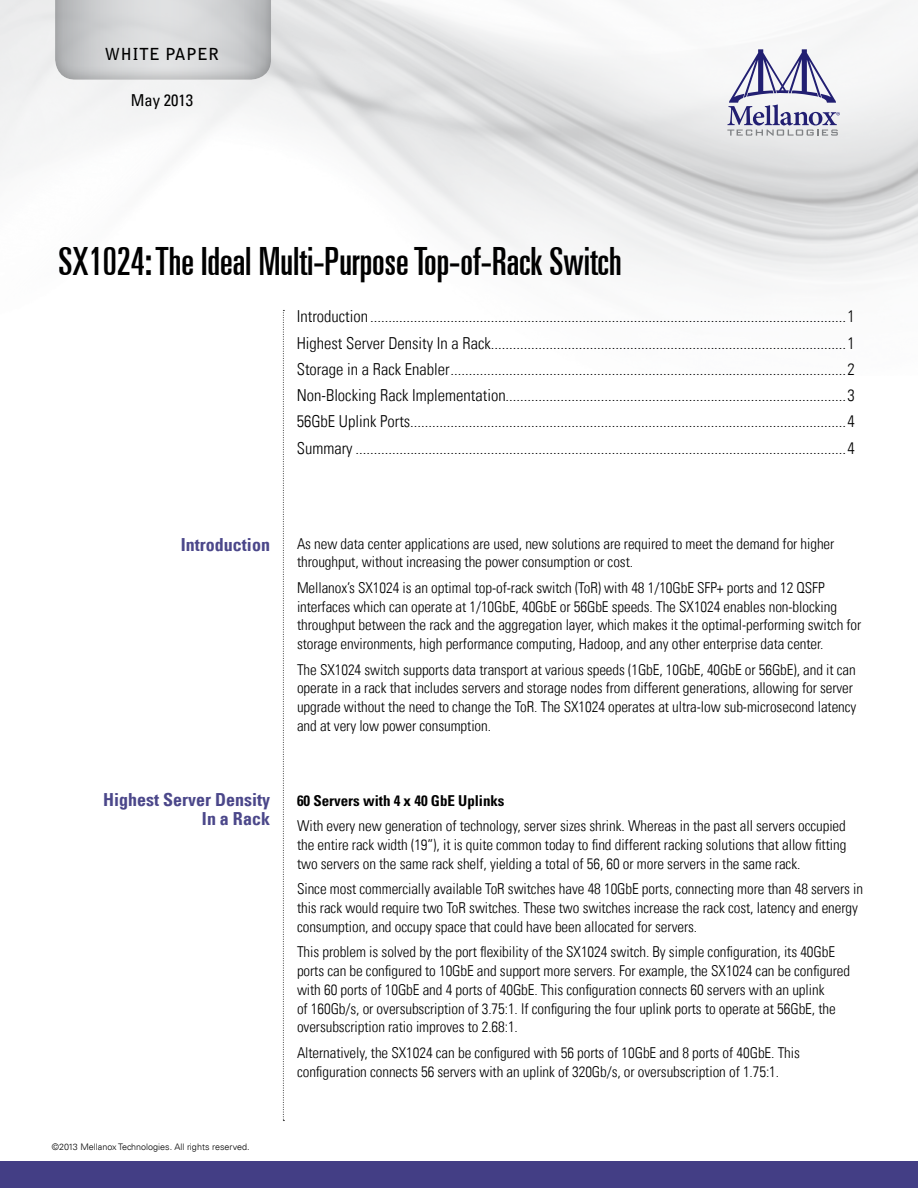
<style>
.page{position:relative;width:918px;height:1188px;background:#fff}
.page>*{position:absolute;margin:0;border:0;box-sizing:border-box;transform-origin:0 0}
.t1{font:ultra-condensed 39px "Univers LT";color:#000}
.t2{font:700 condensed 18px/19.5px "Univers LT";color:#4b478a;text-align:right}
.t3{font:300 condensed 16.5px/26.2px "Univers LT";color:#000;text-align:justify}
.t4{font:700 16.5px "Bell Gothic Std";letter-spacing:.02em;color:#000}
.t5{font:condensed 16.5px "Univers LT";color:#000}
.t6{font:300 condensed 15px/18.8px "Univers LT";letter-spacing:-.005em;color:#000}
.t7{font:700 condensed 15px "Univers LT Std";letter-spacing:-.005em;color:#000}
.t8{font:300 9px "Univers LT";color:#000}
</style>
<div class="page">
<svg style="left:727px;top:49px;width:113px;height:87px"></svg>
<div style="left:42px;top:0;width:243px;height:81px;background:#000;opacity:.25"></div>
<svg style="left:283px;top:310px;width:1px;height:811px"></svg>
<div style="left:0;top:1162px;width:918px;height:26px;background:#433e85"></div>
<p class="t4" style="left:105px;top:44px;width:116px">WHITE PAPER</p>
<p class="t5" style="left:131px;top:90px;width:64px">May 2013</p>
<h1 class="t1" style="left:59px;top:239px;width:565px">SX1024: The Ideal Multi-Purpose Top-of-Rack Switch</h1>
<p class="t3" style="left:297px;top:303px;width:560px">Introduction..................................................................................................................................1<br>Highest Server Density In a Rack.................................................................................................1<br>Storage in a Rack Enabler............................................................................................................2<br>Non-Blocking Rack Implementation.............................................................................................3<br>56GbE Uplink Ports.......................................................................................................................4<br>Summary ......................................................................................................................................4</p>
<p class="t2" style="left:181px;top:535px;width:91px">Introduction</p>
<p class="t2" style="left:103px;top:789px;width:168px">Highest Server Density<br>In a Rack</p>
<p class="t8" style="left:52px;top:1142px;width:199px">©2013 Mellanox Technologies. All rights reserved.</p>
<p class="t6" style="left:297px;top:534px;width:539px">As new data center applications are used, new solutions are required to meet the demand for higher throughput, without increasing the power consumption or cost.</p>
<p class="t6" style="left:297px;top:578px;width:566px">Mellanox’s SX1024 is an optimal top-of-rack switch (ToR) with 48 1/10GbE SFP+ ports and 12 QSFP interfaces which can operate at 1/10GbE, 40GbE or 56GbE speeds. The SX1024 enables non-blocking throughput between the rack and the aggregation layer, which makes it the optimal-performing switch for storage environments, high performance computing, Hadoop, and any other enterprise data center.</p>
<p class="t6" style="left:297px;top:660px;width:561px">The SX1024 switch supports data transport at various speeds (1GbE, 10GbE, 40GbE or 56GbE), and it can operate in a rack that includes servers and storage nodes from different generations, allowing for server upgrade without the need to change the ToR. The SX1024 operates at ultra-low sub-microsecond latency and at very low power consumption.</p>
<p class="t7" style="left:297px;top:791px;width:209px">60 Servers with 4 x 40 GbE Uplinks</p>
<p class="t6" style="left:297px;top:817px;width:551px;text-align:justify">With every new generation of technology, server sizes shrink. Whereas in the past all servers occupied the entire rack width (19”), it is quite common today to find different racking solutions that allow fitting two servers on the same rack shelf, yielding a total of 56, 60 or more servers in the same rack.</p>
<p class="t6" style="left:297px;top:880px;width:568px">Since most commercially available ToR switches have 48 10GbE ports, connecting more than 48 servers in this rack would require two ToR switches. These two switches increase the rack cost, latency and energy consumption, and occupy space that could have been allocated for servers.</p>
<p class="t6" style="left:297px;top:943px;width:555px">This problem is solved by the port flexibility of the SX1024 switch. By simple configuration, its 40GbE ports can be configured to 10GbE and support more servers. For example, the SX1024 can be configured with 60 ports of 10GbE and 4 ports of 40GbE. This configuration connects 60 servers with an uplink<br>of 160Gb/s, or oversubscription of 3.75:1. If configuring the four uplink ports to operate at 56GbE, the oversubscription ratio improves to 2.68:1.</p>
<p class="t6" style="left:297px;top:1043px;width:504px">Alternatively, the SX1024 can be configured with 56 ports of 10GbE and 8 ports of 40GbE. This configuration connects 56 servers with an uplink of 320Gb/s, or oversubscription of 1.75:1.</p>
</div>
